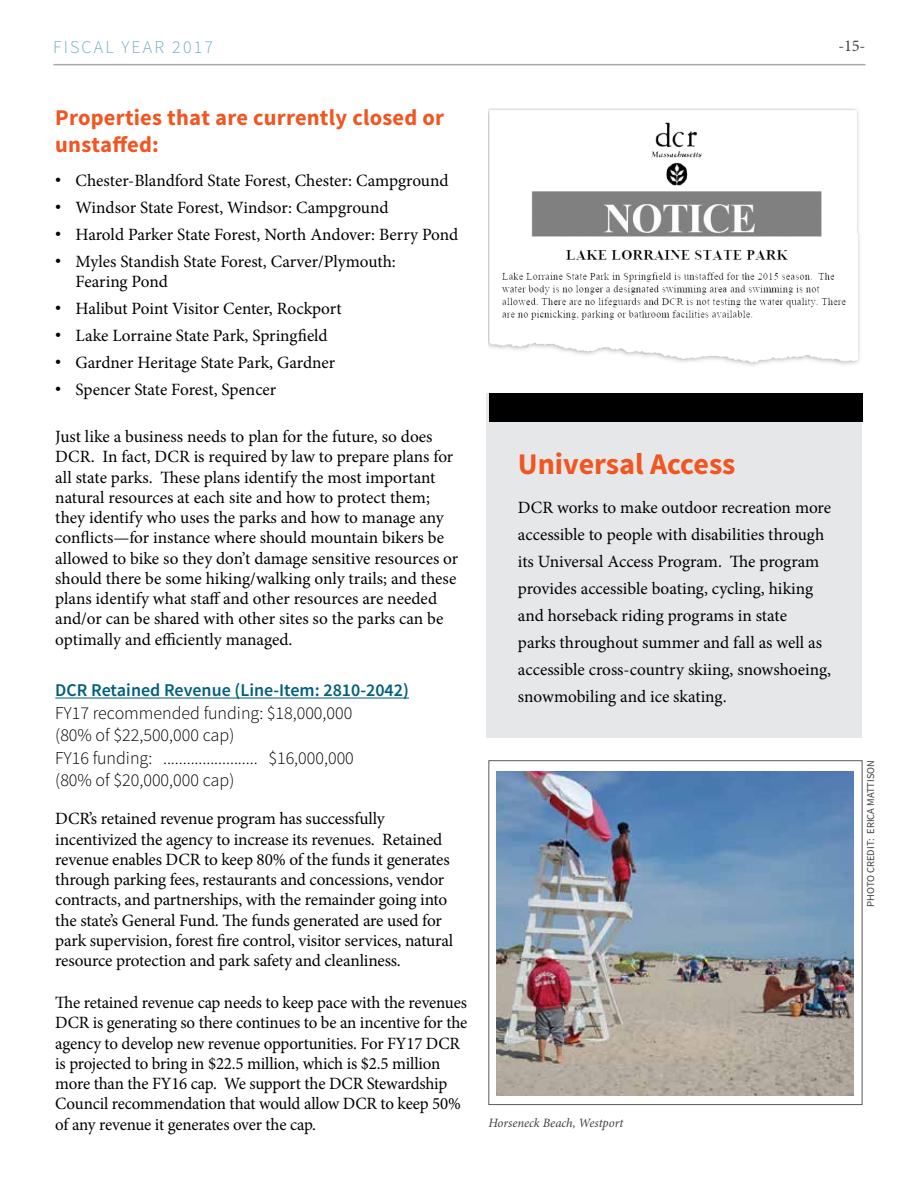
<style>
.page{position:relative;width:918px;height:1188px;background:#fff}
.page>*{position:absolute;margin:0;border:0;box-sizing:border-box;transform-origin:0 0}
.t1{font:700 30px "Source Sans Pro";color:#f05622}
.t2{font:700 22.5px/27px "Source Sans Pro";letter-spacing:.01em;color:#f05622}
.t3{font:300 18px/22.5px "Source Sans Pro";color:#000}
.t4{font:600 18px "Source Sans Pro";color:#005f7b}
.t5{font:300 18px "Source Sans Pro";letter-spacing:.12em;color:#75afc3}
.t6{font:17.25px/20.2px "Minion Pro";letter-spacing:-.01em;color:#000}
.t7{font:16.5px "Minion Pro";color:#414042}
.t8{font:italic 12.75px "Minion Pro";letter-spacing:-.005em;color:#414042}
.t9{font:10.5px "Source Sans Pro";color:#414042}
.s1{font-family:"Arial"}
</style>
<div class="page">
<hr style="left:53px;top:64px;width:813px;height:1px;background:#a7a9ac">
<hr style="left:55px;top:698px;width:354px;height:1px;background:#005f7b">
<div style="left:486px;top:393px;width:375px;height:345px;background:#e6e7e8"></div>
<div style="left:489px;top:393px;width:373px;height:28px;background:#000"></div>
<div style="left:488px;top:760px;width:374px;height:345px;border:1px solid #58595b"></div>
<img style="left:497px;top:771px;width:356px;height:324px">
<img style="left:489px;top:108px;width:371px;height:258px">
<p class="t5" style="left:53px;top:36px;width:161px">FISCAL YEAR 2017</p>
<p class="t7" style="left:838px;top:35px;width:29px">-15-</p>
<h2 class="t2" style="left:55px;top:105px;width:390px">Properties that are currently closed or unstaffed:</h2>
<p class="t6" style="left:55px;top:170px;width:395px"><span class="s1">•</span> Chester-Blandford State Forest, Chester: Campground</p>
<p class="t6" style="left:55px;top:197px;width:335px"><span class="s1">•</span> Windsor State Forest, Windsor: Campground</p>
<p class="t6" style="left:55px;top:224px;width:405px"><span class="s1">•</span> Harold Parker State Forest, North Andover: Berry Pond</p>
<p class="t6" style="left:76px;top:251px;width:322px;text-indent:-20px"><span class="s1">•</span> Myles Standish State Forest, Carver/Plymouth:<br>Fearing Pond</p>
<p class="t6" style="left:55px;top:298px;width:288px"><span class="s1">•</span> Halibut Point Visitor Center, Rockport</p>
<p class="t6" style="left:55px;top:325px;width:274px"><span class="s1">•</span> Lake Lorraine State Park, Springfield</p>
<p class="t6" style="left:55px;top:352px;width:281px"><span class="s1">•</span> Gardner Heritage State Park, Gardner</p>
<p class="t6" style="left:55px;top:379px;width:223px"><span class="s1">•</span> Spencer State Forest, Spencer</p>
<p class="t6" style="left:55px;top:427px;width:404px">Just like a business needs to plan for the future, so does DCR. In fact, DCR is required by law to prepare plans for all state parks. These plans identify the most important natural resources at each site and how to protect them; they identify who uses the parks and how to manage any conflicts—for instance where should mountain bikers be allowed to bike so they don’t damage sensitive resources or should there be some hiking/walking only trails; and these plans identify what staff and other resources are needed and/or can be shared with other sites so the parks can be optimally and efficiently managed.</p>
<p class="t4" style="left:55px;top:679px;width:355px">DCR Retained Revenue (Line-Item: 2810-2042)</p>
<p class="t3" style="left:55px;top:702px;width:300px">FY17 recommended funding: $18,000,000 (80% of $22,500,000 cap)<br>FY16 funding: ........................ $16,000,000 (80% of $20,000,000 cap)</p>
<p class="t6" style="left:55px;top:809px;width:400px">DCR’s retained revenue program has successfully incentivized the agency to increase its revenues. Retained revenue enables DCR to keep 80% of the funds it generates through parking fees, restaurants and concessions, vendor contracts, and partnerships, with the remainder going into the state’s General Fund. The funds generated are used for park supervision, forest fire control, visitor services, natural resource protection and park safety and cleanliness.</p>
<p class="t6" style="left:55px;top:993px;width:414px">The retained revenue cap needs to keep pace with the revenues DCR is generating so there continues to be an incentive for the agency to develop new revenue opportunities. For FY17 DCR is projected to bring in $22.5 million, which is $2.5 million more than the FY16 cap. We support the DCR Stewardship Council recommendation that would allow DCR to keep 50% of any revenue it generates over the cap.</p>
<h1 class="t1" style="left:518px;top:445px;width:219px">Universal Access</h1>
<p class="t6" style="left:518px;top:494px;width:315px;line-height:27px">DCR works to make outdoor recreation more accessible to people with disabilities through its Universal Access Program. The program provides accessible boating, cycling, hiking and horseback riding programs in state<br>parks throughout summer and fall as well as accessible cross-country skiing, snowshoeing, snowmobiling and ice skating.</p>
<p class="t8" style="left:489px;top:1114px;width:136px">Horseneck Beach, Westport</p>
<p class="t9" style="left:864px;top:907px;width:148px;rotate:-90deg">PHOTO CREDIT: ERICA MATTISON</p>
</div>
